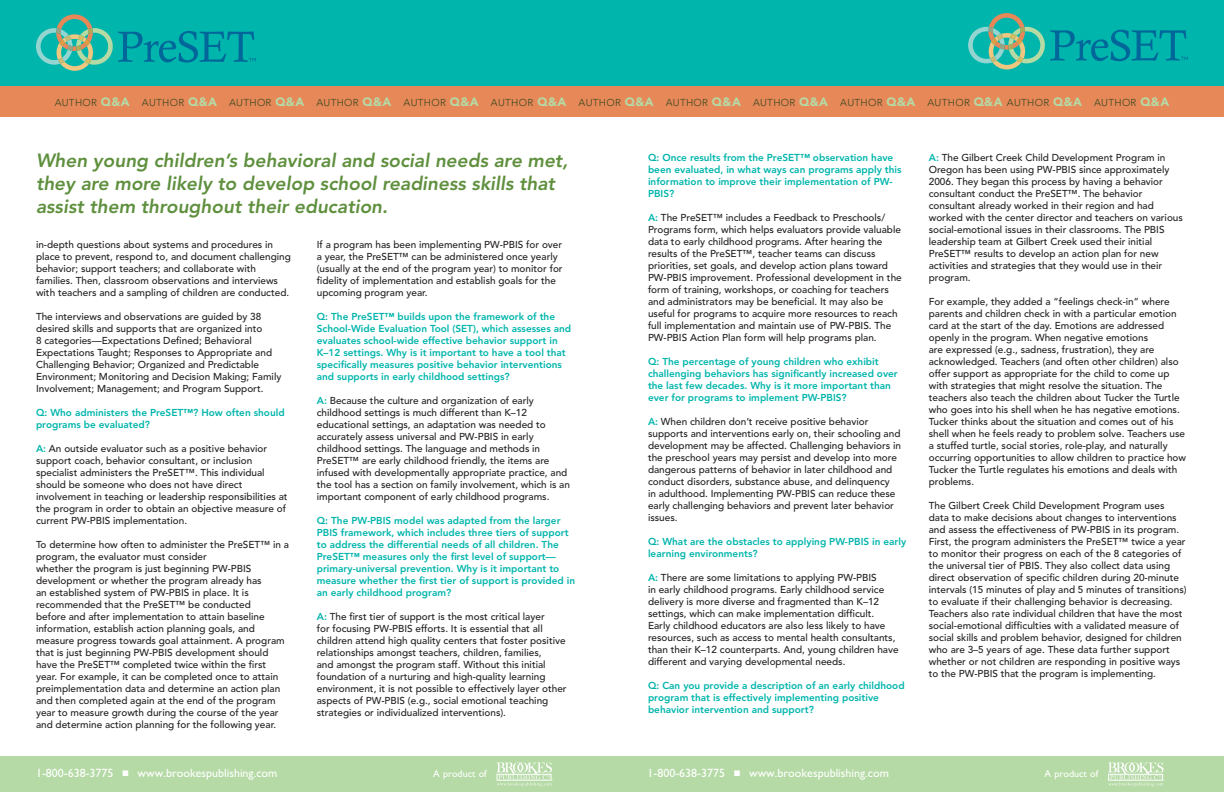
<style>
.page{position:relative;width:1224px;height:792px;background:#fff}
.page>*{position:absolute;margin:0;border:0;box-sizing:border-box;transform-origin:0 0}
.t1{font:italic 800 19px/22.8px "Avenir";color:#5f903e}
.t2{font:12px "M Gill Sans";color:#fff}
.t3{font:500 10px/12px "Avenir";color:#231f20}
.t4{font:800 10px/12px "Avenir";color:#00b5ac}
.t5{font:300 10px "Avenir";letter-spacing:.03em;color:#36481d}
.t6{font:10px "M Gill Sans";color:#fff}
.s1{font-weight:900;font-size:12px;color:#b5daa5}
.s2{font-weight:800;color:#00b5ac}
</style>
<div class="page">
<div style="left:0;top:0;width:1224px;height:94px;background:#00b5ac"></div>
<div style="left:0;top:86px;width:1224px;height:31px;background:#e78859"></div>
<div style="left:0;top:756px;width:1224px;height:36px;background:#b5daa5"></div>
<svg style="left:496px;top:762px;width:57px;height:24px"></svg>
<svg style="left:1108px;top:762px;width:57px;height:24px"></svg>
<svg style="left:36px;top:14px;width:220px;height:57px"></svg>
<svg style="left:968px;top:13px;width:220px;height:56px"></svg>
<p class="t5" style="left:55px;top:97px;width:1116px">AUTHOR <span class="s1">Q&amp;A</span> AUTHOR <span class="s1">Q&amp;A</span> AUTHOR <span class="s1">Q&amp;A</span> AUTHOR <span class="s1">Q&amp;A</span> AUTHOR <span class="s1">Q&amp;A</span> AUTHOR <span class="s1">Q&amp;A</span> AUTHOR <span class="s1">Q&amp;A</span> AUTHOR <span class="s1">Q&amp;A</span> AUTHOR <span class="s1">Q&amp;A</span> AUTHOR <span class="s1">Q&amp;A</span> AUTHOR <span class="s1">Q&amp;A</span> AUTHOR <span class="s1">Q&amp;A</span> AUTHOR <span class="s1">Q&amp;A</span></p>
<p class="t1" style="left:36px;top:149px;width:534px">When young children’s behavioral and social needs are met, they are more likely to develop school readiness skills that assist them throughout their education.</p>
<p class="t3" style="left:36px;top:239px;width:256px">in-depth questions about systems and procedures in place to prevent, respond to, and document challenging behavior; support teachers; and collaborate with families. Then, classroom observations and interviews with teachers and a sampling of children are conducted.</p>
<p class="t3" style="left:36px;top:311px;width:247px">The interviews and observations are guided by 38 desired skills and supports that are organized into<br>8 categories—Expectations Defined; Behavioral Expectations Taught; Responses to Appropriate and Challenging Behavior; Organized and Predictable Environment; Monitoring and Decision Making; Family Involvement; Management; and Program Support.</p>
<p class="t4" style="left:36px;top:407px;width:250px">Q: Who administers the PreSET™? How often should programs be evaluated?</p>
<p class="t3" style="left:36px;top:443px;width:253px"><span class="s2">A:</span> An outside evaluator such as a positive behavior support coach, behavior consultant, or inclusion specialist administers the PreSET™. This individual should be someone who does not have direct involvement in teaching or leadership responsibilities at the program in order to obtain an objective measure of current PW-PBIS implementation.</p>
<p class="t3" style="left:36px;top:539px;width:255px">To determine how often to administer the PreSET™ in a program, the evaluator must consider</p>
<p class="t3" style="left:36px;top:563px;width:250px">whether the program is just beginning PW-PBIS development or whether the program already has<br>an established system of PW-PBIS in place. It is recommended that the PreSET™ be conducted<br>before and after implementation to attain baseline information, establish action planning goals, and measure progress towards goal attainment. A program that is just beginning PW-PBIS development should have the PreSET™ completed twice within the first year. For example, it can be completed once to attain preimplementation data and determine an action plan and then completed again at the end of the program year to measure growth during the course of the year and determine action planning for the following year.</p>
<p class="t3" style="left:317px;top:239px;width:247px">If a program has been implementing PW-PBIS for over a year, the PreSET™ can be administered once yearly (usually at the end of the program year) to monitor for fidelity of implementation and establish goals for the upcoming program year.</p>
<p class="t4" style="left:317px;top:311px;width:256px">Q: The PreSET™ builds upon the framework of the School-Wide Evaluation Tool (SET), which assesses and evaluates school-wide effective behavior support in K–12 settings. Why is it important to have a tool that specifically measures positive behavior interventions and supports in early childhood settings?</p>
<p class="t3" style="left:317px;top:395px;width:255px"><span class="s2">A:</span> Because the culture and organization of early childhood settings is much different than K–12 educational settings, an adaptation was needed to accurately assess universal and PW-PBIS in early childhood settings. The language and methods in PreSET™ are early childhood friendly, the items are infused with developmentally appropriate practice, and the tool has a section on family involvement, which is an important component of early childhood programs.</p>
<p class="t4" style="left:317px;top:515px;width:260px">Q: The PW-PBIS model was adapted from the larger PBIS framework, which includes three tiers of support to address the differential needs of all children. The PreSET™ measures only the first level of support— primary-universal prevention. Why is it important to measure whether the first tier of support is provided in an early childhood program?</p>
<p class="t3" style="left:317px;top:611px;width:251px"><span class="s2">A:</span> The first tier of support is the most critical layer<br>for focusing PW-PBIS efforts. It is essential that all children attend high quality centers that foster positive relationships amongst teachers, children, families,<br>and amongst the program staff. Without this initial foundation of a nurturing and high-quality learning environment, it is not possible to effectively layer other aspects of PW-PBIS (e.g., social emotional teaching strategies or individualized interventions).</p>
<p class="t4" style="left:648px;top:151px;width:255px">Q: Once results from the PreSET™ observation have been evaluated, in what ways can programs apply this information to improve their implementation of PW-PBIS?</p>
<p class="t3" style="left:648px;top:211px;width:255px"><span class="s2">A:</span> The PreSET™ includes a Feedback to Preschools/ Programs form, which helps evaluators provide valuable data to early childhood programs. After hearing the results of the PreSET™, teacher teams can discuss priorities, set goals, and develop action plans toward PW-PBIS improvement. Professional development in the form of training, workshops, or coaching for teachers and administrators may be beneficial. It may also be useful for programs to acquire more resources to reach full implementation and maintain use of PW-PBIS. The PW-PBIS Action Plan form will help programs plan.</p>
<p class="t4" style="left:648px;top:355px;width:251px">Q: The percentage of young children who exhibit challenging behaviors has significantly increased over the last few decades. Why is it more important than ever for programs to implement PW-PBIS?</p>
<p class="t3" style="left:648px;top:415px;width:255px"><span class="s2">A:</span> When children don’t receive positive behavior supports and interventions early on, their schooling and development may be affected. Challenging behaviors in the preschool years may persist and develop into more dangerous patterns of behavior in later childhood and conduct disorders, substance abuse, and delinquency<br>in adulthood. Implementing PW-PBIS can reduce these early challenging behaviors and prevent later behavior issues.</p>
<p class="t4" style="left:648px;top:535px;width:260px">Q: What are the obstacles to applying PW-PBIS in early learning environments?</p>
<p class="t3" style="left:648px;top:571px;width:252px"><span class="s2">A:</span> There are some limitations to applying PW-PBIS<br>in early childhood programs. Early childhood service delivery is more diverse and fragmented than K–12 settings, which can make implementation difficult.<br>Early childhood educators are also less likely to have resources, such as access to mental health consultants, than their K–12 counterparts. And, young children have different and varying developmental needs.</p>
<p class="t4" style="left:648px;top:679px;width:258px">Q: Can you provide a description of an early childhood program that is effectively implementing positive behavior intervention and support?</p>
<p class="t3" style="left:929px;top:151px;width:256px"><span class="s2">A:</span> The Gilbert Creek Child Development Program in Oregon has been using PW-PBIS since approximately 2006. They began this process by having a behavior consultant conduct the PreSET™. The behavior consultant already worked in their region and had worked with the center director and teachers on various social-emotional issues in their classrooms. The PBIS leadership team at Gilbert Creek used their initial PreSET™ results to develop an action plan for new activities and strategies that they would use in their program.</p>
<p class="t3" style="left:929px;top:295px;width:259px">For example, they added a “feelings check-in” where parents and children check in with a particular emotion card at the start of the day. Emotions are addressed openly in the program. When negative emotions<br>are expressed (e.g., sadness, frustration), they are acknowledged. Teachers (and often other children) also offer support as appropriate for the child to come up with strategies that might resolve the situation. The teachers also teach the children about Tucker the Turtle who goes into his shell when he has negative emotions.<br>Tucker thinks about the situation and comes out of his shell when he feels ready to problem solve. Teachers use a stuffed turtle, social stories, role-play, and naturally occurring opportunities to allow children to practice how Tucker the Turtle regulates his emotions and deals with problems.</p>
<p class="t3" style="left:929px;top:499px;width:259px">The Gilbert Creek Child Development Program uses data to make decisions about changes to interventions and assess the effectiveness of PW-PBIS in its program.<br>First, the program administers the PreSET™ twice a year to monitor their progress on each of the 8 categories of the universal tier of PBIS. They also collect data using direct observation of specific children during 20-minute intervals (15 minutes of play and 5 minutes of transitions) to evaluate if their challenging behavior is decreasing.<br>Teachers also rate individual children that have the most social-emotional difficulties with a validated measure of social skills and problem behavior, designed for children who are 3–5 years of age. These data further support whether or not children are responding in positive ways to the PW-PBIS that the program is implementing.</p>
<p class="t2" style="left:36px;top:767px;width:243px">1-800-638-3775 ■ www.brookespublishing.com</p>
<p class="t6" style="left:433px;top:769px;width:55px">A product of</p>
<p class="t2" style="left:648px;top:767px;width:243px">1-800-638-3775 ■ www.brookespublishing.com</p>
<p class="t6" style="left:1045px;top:769px;width:55px">A product of</p>
</div>
